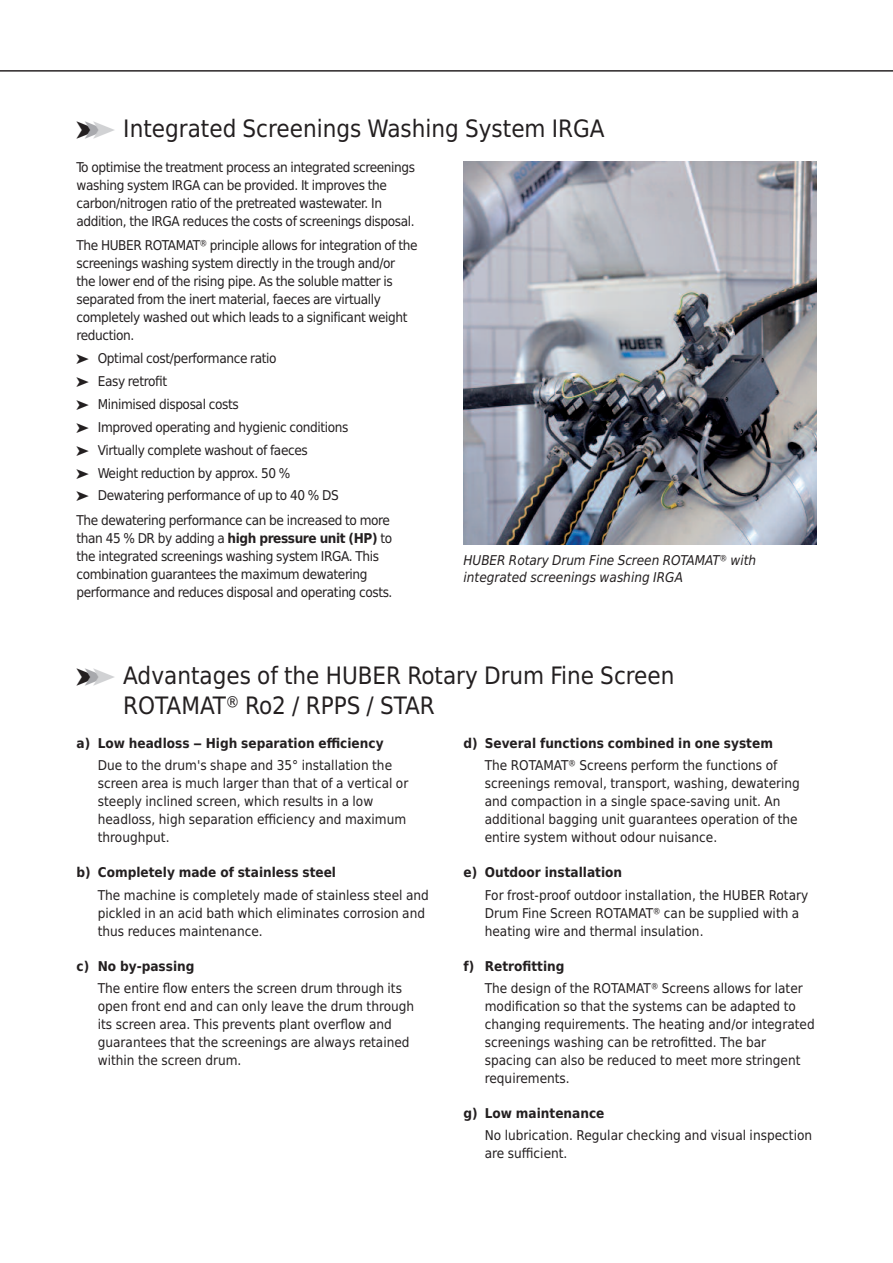
<style>
.page{position:relative;width:893px;height:1263px;background:#fff}
.page>*{position:absolute;margin:0;border:0;box-sizing:border-box;transform-origin:0 0}
.t1{font:24px/30px "Huber Tec";color:#231f20}
.t2{font:13.5px/18px "Huber Tec";color:#231f20}
.t3{font:13.5px/18px "Huber Tec";letter-spacing:-.03em;color:#231f20}
.t4{font:700 13.5px "Huber Tec";color:#231f20}
.t5{font:italic 13.5px/16.5px "Huber Tec";color:#231f20}
.s1{color:#a8a9ad}
.s2{color:#d1d2d4}
.s3{font-weight:700}
</style>
<div class="page">
<hr style="left:0;top:71px;width:893px;height:1px;background:#231f20">
<svg style="left:0;top:71px;width:13px;height:1px"></svg>
<img style="left:463px;top:162px;width:353px;height:382px">
<h1 class="t1" style="left:77px;top:114px;width:530px">➤<span class="s1">➤</span><span class="s2">➤</span> Integrated Screenings Washing System IRGA</h1>
<p class="t3" style="left:77px;top:158px;width:340px">To optimise the treatment process an integrated screenings washing system IRGA can be provided. It improves the carbon/nitrogen ratio of the pretreated wastewater. In addition, the IRGA reduces the costs of screenings disposal.</p>
<p class="t3" style="left:77px;top:237px;width:343px">The HUBER ROTAMAT® principle allows for integration of the screenings washing system directly in the trough and/or<br>the lower end of the rising pipe. As the soluble matter is separated from the inert material, faeces are virtually completely washed out which leads to a significant weight reduction.</p>
<p class="t3" style="left:77px;top:347px;width:274px;line-height:23px">➤ Optimal cost/performance ratio<br>➤ Easy retrofit<br>➤ Minimised disposal costs<br>➤ Improved operating and hygienic conditions ➤ Virtually complete washout of faeces<br>➤ Weight reduction by approx. 50 %<br>➤ Dewatering performance of up to 40 % DS</p>
<p class="t3" style="left:77px;top:511px;width:317px">The dewatering performance can be increased to more than 45 % DR by adding a <span class="s3">high pressure unit (HP)</span> to the integrated screenings washing system IRGA. This combination guarantees the maximum dewatering performance and reduces disposal and operating costs.</p>
<p class="t5" style="left:463px;top:552px;width:294px">HUBER Rotary Drum Fine Screen ROTAMAT® with integrated screenings washing IRGA</p>
<h1 class="t1" style="left:123px;top:660px;width:553px;text-indent:-47px">➤<span class="s1">➤</span><span class="s2">➤</span> Advantages of the HUBER Rotary Drum Fine Screen<br>ROTAMAT® Ro2 / RPPS / STAR</h1>
<p class="t4" style="left:77px;top:735px;width:309px">a) Low headloss – High separation efficiency</p>
<p class="t2" style="left:98px;top:757px;width:312px">Due to the drum's shape and 35° installation the screen area is much larger than that of a vertical or steeply inclined screen, which results in a low headloss, high separation efficiency and maximum throughput.</p>
<p class="t4" style="left:77px;top:865px;width:261px">b) Completely made of stainless steel</p>
<p class="t2" style="left:98px;top:886px;width:333px">The machine is completely made of stainless steel and pickled in an acid bath which eliminates corrosion and thus reduces maintenance.</p>
<p class="t4" style="left:77px;top:958px;width:120px">c) No by-passing</p>
<p class="t2" style="left:98px;top:979px;width:318px">The entire flow enters the screen drum through its open front end and can only leave the drum through its screen area. This prevents plant overflow and guarantees that the screenings are always retained within the screen drum.</p>
<p class="t4" style="left:463px;top:735px;width:311px">d) Several functions combined in one system</p>
<p class="t2" style="left:485px;top:757px;width:317px">The ROTAMAT® Screens perform the functions of screenings removal, transport, washing, dewatering and compaction in a single space-saving unit. An additional bagging unit guarantees operation of the entire system without odour nuisance.</p>
<p class="t4" style="left:463px;top:865px;width:160px">e) Outdoor installation</p>
<p class="t2" style="left:485px;top:886px;width:325px">For frost-proof outdoor installation, the HUBER Rotary<br>Drum Fine Screen ROTAMAT® can be supplied with a heating wire and thermal insulation.</p>
<p class="t4" style="left:463px;top:958px;width:103px">f) Retrofitting</p>
<p class="t2" style="left:485px;top:979px;width:331px">The design of the ROTAMAT® Screens allows for later modification so that the systems can be adapted to changing requirements. The heating and/or integrated screenings washing can be retrofitted. The bar spacing can also be reduced to meet more stringent requirements.</p>
<p class="t4" style="left:463px;top:1105px;width:142px">g) Low maintenance</p>
<p class="t2" style="left:485px;top:1126px;width:329px">No lubrication. Regular checking and visual inspection are sufficient.</p>
</div>
